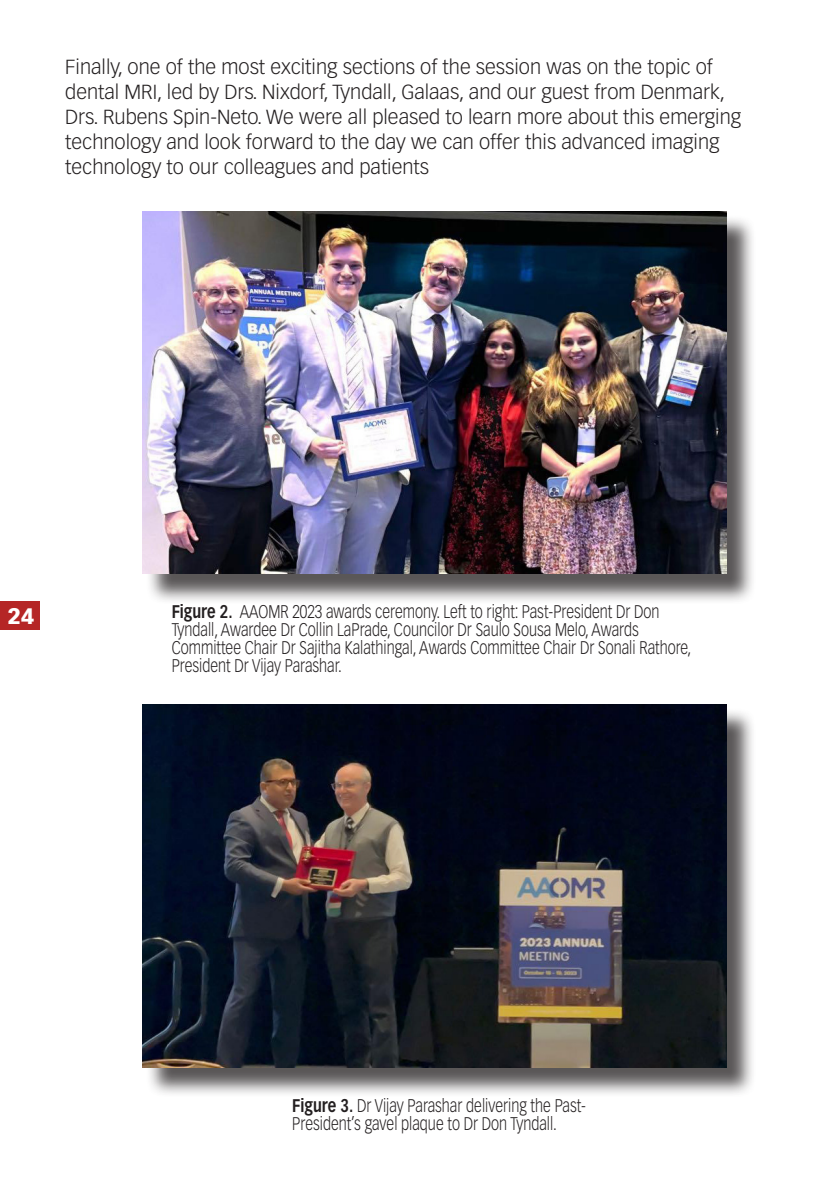
<style>
.page{position:relative;width:840px;height:1191px;background:#fff}
.page>*{position:absolute;margin:0;border:0;box-sizing:border-box;transform-origin:0 0}
.t1{font:900 22px "Vectora LT Pro";color:#fff}
.List__level_1{font:300 20px/25px "Vectora LT Pro";color:#231f20}
.List__level_1-2{font:300 18px/18px "Vectora LT Pro";color:#231f20;scale:.8 1}
.s1{font-weight:700}
</style>
<div class="page">
<div style="left:0;top:601px;width:40px;height:28px;background:#b52626"></div>
<div style="left:145px;top:214px;width:611px;height:390px;background:#231f20;opacity:.75"></div>
<img style="left:142px;top:211px;width:583px;height:363px">
<div style="left:145px;top:708px;width:611px;height:389px;background:#231f20;opacity:.75"></div>
<img style="left:142px;top:704px;width:583px;height:363px">
<p class="List__level_1" style="left:65px;top:54px;width:677px">Finally, one of the most exciting sections of the session was on the topic of dental MRI, led by Drs. Nixdorf, Tyndall, Galaas, and our guest from Denmark, Drs. Rubens Spin-Neto. We were all pleased to learn more about this emerging technology and look forward to the day we can offer this advanced imaging technology to our colleagues and patients</p>
<p class="t1" style="left:8px;top:602px;width:28px">24</p>
<p class="List__level_1-2" style="left:171px;top:602px;width:650px"><span class="s1">Figure 2.</span> AAOMR 2023 awards ceremony. Left to right: Past-President Dr Don Tyndall, Awardee Dr Collin LaPrade, Councilor Dr Saulo Sousa Melo, Awards Committee Chair Dr Sajitha Kalathingal, Awards Committee Chair Dr Sonali Rathore, President Dr Vijay Parashar.</p>
<p class="List__level_1-2" style="left:292px;top:1097px;width:368px"><span class="s1">Figure 3.</span> Dr Vijay Parashar delivering the Past-<br>President’s gavel plaque to Dr Don Tyndall.</p>
</div>
